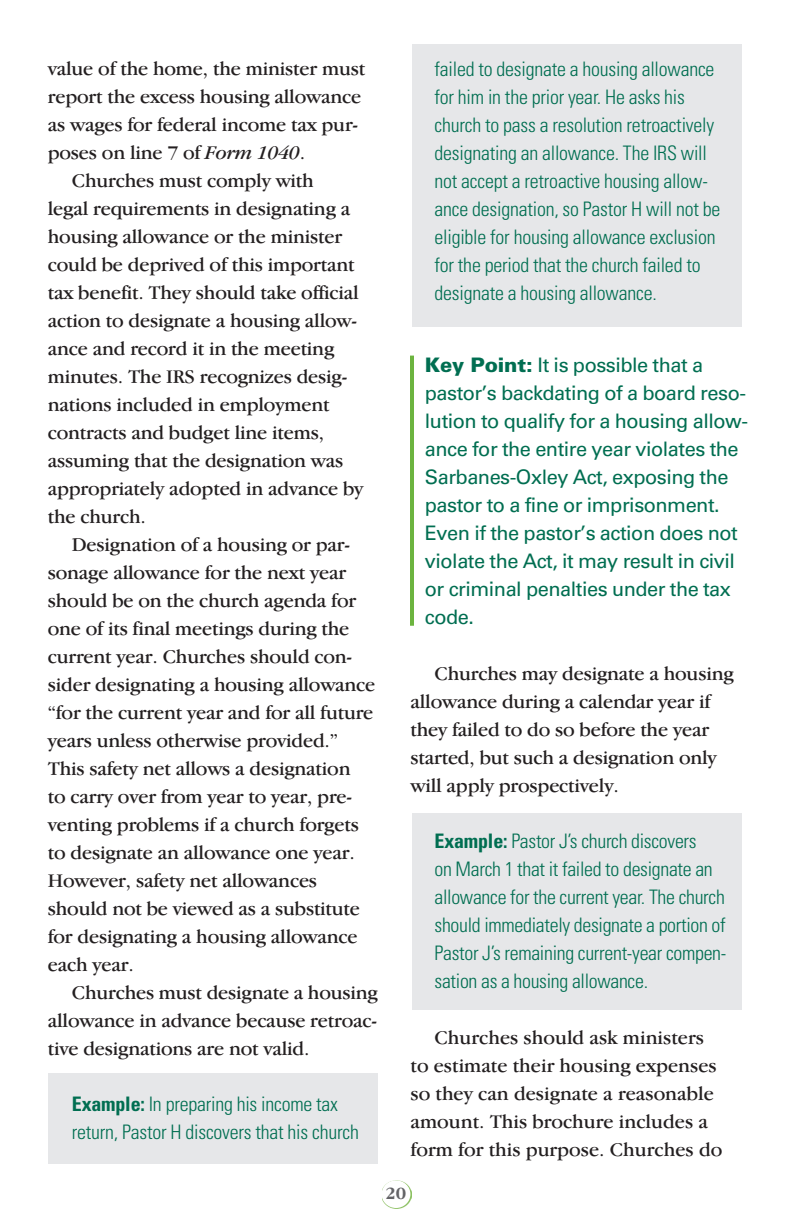
<style>
.page{position:relative;width:792px;height:1224px;background:#fff}
.page>*{position:absolute;margin:0;border:0;box-sizing:border-box;transform-origin:0 0}
.t1{font:20px/28px "Garamond IT Cby BT";letter-spacing:-.01em;color:#231f20}
.t2{font:300 condensed 20px/28px "Univers";letter-spacing:-.01em;color:#006e51}
.t3{font:20px/28px "Univers";letter-spacing:-.025em;color:#006e51}
.t4{font:700 17.8px "Garamond IT Cby BT";color:#636366}
.s1{font-style:italic}
.s2{font-weight:700}
.s3{font-weight:900}
</style>
<div class="page">
<div style="left:412px;top:814px;width:330px;height:196px;background:#e6e7e9"></div>
<div style="left:412px;top:45px;width:330px;height:282px;background:#e6e7e9"></div>
<div style="left:48px;top:1073px;width:330px;height:90px;background:#e6e7e9"></div>
<img style="left:382px;top:1181px;width:29px;height:28px">
<div style="left:382px;top:1180px;width:28px;height:28px;background:#fff;border-radius:50%"></div>
<hr style="left:410px;top:356px;width:4px;height:270px;background:#6cb43f">
<p class="t1" style="left:48px;top:54px;width:319px">value of the home, the minister must</p>
<p class="t1" style="left:48px;top:82px;width:315px">report the excess housing allowance</p>
<p class="t1" style="left:48px;top:110px;width:312px">as wages for federal income tax pur-</p>
<p class="t1" style="left:48px;top:138px;width:259px">poses on line 7 of <span class="s1">Form 1040</span>.</p>
<p class="t1" style="left:72px;top:166px;width:244px">Churches must comply with</p>
<p class="t1" style="left:48px;top:194px;width:304px">legal requirements in designating a</p>
<p class="t1" style="left:48px;top:222px;width:296px">housing allowance or the minister</p>
<p class="t1" style="left:48px;top:250px;width:308px">could be deprived of this important</p>
<p class="t1" style="left:48px;top:278px;width:312px">tax benefit. They should take official</p>
<p class="t1" style="left:48px;top:306px;width:311px">action to designate a housing allow-</p>
<p class="t1" style="left:48px;top:334px;width:288px">ance and record it in the meeting</p>
<p class="t1" style="left:48px;top:362px;width:301px">minutes. The IRS recognizes desig-</p>
<p class="t1" style="left:48px;top:390px;width:283px">nations included in employment</p>
<p class="t1" style="left:48px;top:418px;width:278px">contracts and budget line items,</p>
<p class="t1" style="left:48px;top:446px;width:297px">assuming that the designation was</p>
<p class="t1" style="left:48px;top:474px;width:317px">appropriately adopted in advance by</p>
<p class="t1" style="left:48px;top:502px;width:100px">the church.</p>
<p class="t1" style="left:72px;top:530px;width:280px">Designation of a housing or par-</p>
<p class="t1" style="left:48px;top:558px;width:300px">sonage allowance for the next year</p>
<p class="t1" style="left:48px;top:586px;width:310px">should be on the church agenda for</p>
<p class="t1" style="left:48px;top:614px;width:303px">one of its final meetings during the</p>
<p class="t1" style="left:48px;top:642px;width:306px">current year. Churches should con-</p>
<p class="t1" style="left:48px;top:670px;width:329px">sider designating a housing allowance</p>
<p class="t1" style="left:48px;top:698px;width:327px">“for the current year and for all future</p>
<p class="t1" style="left:48px;top:726px;width:292px">years unless otherwise provided.”</p>
<p class="t1" style="left:48px;top:754px;width:304px">This safety net allows a designation</p>
<p class="t1" style="left:48px;top:782px;width:306px">to carry over from year to year, pre-</p>
<p class="t1" style="left:48px;top:810px;width:313px">venting problems if a church forgets</p>
<p class="t1" style="left:48px;top:838px;width:308px">to designate an allowance one year.</p>
<p class="t1" style="left:48px;top:866px;width:271px">However, safety net allowances</p>
<p class="t1" style="left:48px;top:894px;width:314px">should not be viewed as a substitute</p>
<p class="t1" style="left:48px;top:922px;width:311px">for designating a housing allowance</p>
<p class="t1" style="left:48px;top:950px;width:88px">each year.</p>
<p class="t1" style="left:72px;top:978px;width:307px">Churches must designate a housing</p>
<p class="t1" style="left:48px;top:1006px;width:331px">allowance in advance because retroac-</p>
<p class="t1" style="left:48px;top:1034px;width:263px">tive designations are not valid.</p>
<p class="t2" style="left:72px;top:1090px;width:289px"><span class="s2">Example:</span> In preparing his income tax return, Pastor H discovers that his church</p>
<p class="t2" style="left:435px;top:54px;width:287px">failed to designate a housing allowance for him in the prior year. He asks his church to pass a resolution retroactively designating an allowance. The IRS will not accept a retroactive housing allow&shy;ance designation, so Pastor H will not be eligible for housing allowance exclusion for the period that the church failed to designate a housing allowance.</p>
<p class="t3" style="left:425px;top:351px;width:325px"><span class="s3">Key Point:</span> It is possible that a pastor’s backdating of a board reso&shy;lution to qualify for a housing allow&shy;ance for the entire year violates the<br>Sarbanes-Oxley Act, exposing the pastor to a fine or imprisonment.<br>Even if the pastor’s action does not violate the Act, it may result in civil or criminal penalties under the tax code.</p>
<p class="t1" style="left:411px;top:659px;width:325px;text-indent:24px">Churches may designate a housing allowance during a calendar year if they failed to do so before the year started, but such a designation only will apply prospectively.</p>
<p class="t2" style="left:435px;top:826px;width:293px"><span class="s2">Example:</span> Pastor J’s church discovers<br>on March 1 that it failed to designate an allowance for the current year. The church should immediately designate a portion of Pastor J’s remaining current-year compen&shy;sation as a housing allowance.</p>
<p class="t1" style="left:411px;top:1023px;width:313px;text-indent:24px">Churches should ask ministers to estimate their housing expenses so they can designate a reasonable amount. This brochure includes a form for this purpose. Churches do</p>
<p class="t4" style="left:385px;top:1184px;width:22px">20</p>
</div>
